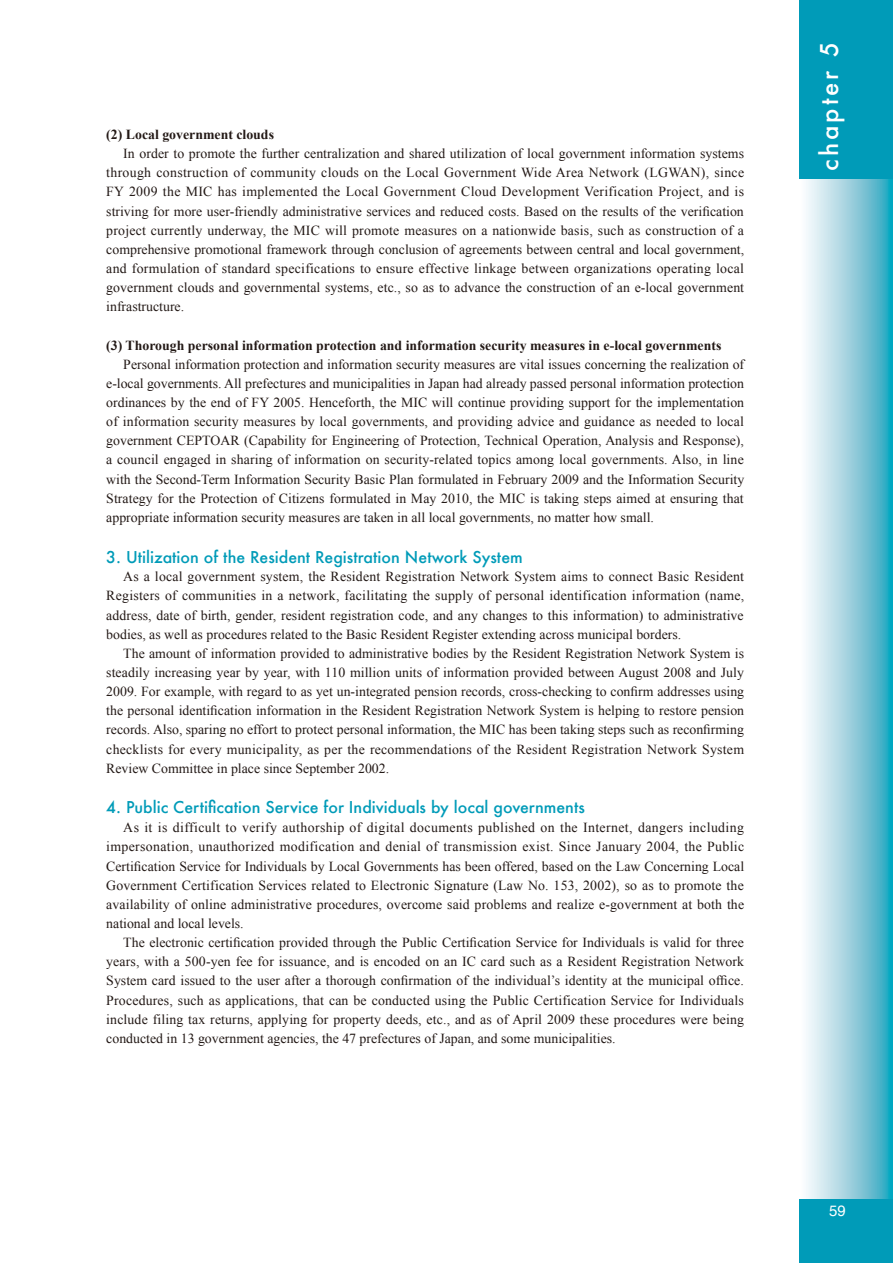
<style>
.page{position:relative;width:893px;height:1263px;background:#fff}
.page>*{position:absolute;margin:0;border:0;box-sizing:border-box;transform-origin:0 0}
.t1{font:500 24px "Futura";letter-spacing:.125em;color:#fff}
.t2{font:500 15.9px "Futura";color:#009bb8}
.t3{font:15px "Helvetica";color:#fff}
.t4{font:13.8px/19.2px "Times New Roman";color:#231916;text-align:justify}
.t5{font:700 13.8px "Times New Roman";color:#231916}
</style>
<div class="page">
<svg style="left:806px;top:179px;width:87px;height:1020px;background:#95d0dd"></svg>
<div style="left:799px;top:1199px;width:94px;height:64px;background:#009bb8"></div>
<div style="left:799px;top:0;width:94px;height:179px;background:#009bb8"></div>
<p class="t5" style="left:106px;top:125px;width:169px">(2) Local government clouds</p>
<p class="t4" style="left:106px;top:144px;width:639px;text-indent:17px">In order to promote the further centralization and shared utilization of local government information systems through construction of community clouds on the Local Government Wide Area Network (LGWAN), since FY 2009 the MIC has implemented the Local Government Cloud Development Verification Project, and is striving for more user-friendly administrative services and reduced costs. Based on the results of the verification project currently underway, the MIC will promote measures on a nationwide basis, such as construction of a comprehensive promotional framework through conclusion of agreements between central and local government, and formulation of standard specifications to ensure effective linkage between organizations operating local government clouds and governmental systems, etc., so as to advance the construction of an e-local government infrastructure.</p>
<p class="t5" style="left:106px;top:335px;width:617px">(3) Thorough personal information protection and information security measures in e-local governments</p>
<p class="t4" style="left:106px;top:354px;width:639px;text-indent:17px">Personal information protection and information security measures are vital issues concerning the realization of e-local governments. All prefectures and municipalities in Japan had already passed personal information protection ordinances by the end of FY 2005. Henceforth, the MIC will continue providing support for the implementation of information security measures by local governments, and providing advice and guidance as needed to local government CEPTOAR (Capability for Engineering of Protection, Technical Operation, Analysis and Response), a council engaged in sharing of information on security-related topics among local governments. Also, in line with the Second-Term Information Security Basic Plan formulated in February 2009 and the Information Security Strategy for the Protection of Citizens formulated in May 2010, the MIC is taking steps aimed at ensuring that appropriate information security measures are taken in all local governments, no matter how small.</p>
<p class="t2" style="left:106px;top:546px;width:418px">3. Utilization of the Resident Registration Network System</p>
<p class="t4" style="left:106px;top:567px;width:640px;text-indent:17px">As a local government system, the Resident Registration Network System aims to connect Basic Resident Registers of communities in a network, facilitating the supply of personal identification information (name, address, date of birth, gender, resident registration code, and any changes to this information) to administrative bodies, as well as procedures related to the Basic Resident Register extending across municipal borders.</p>
<p class="t4" style="left:106px;top:643px;width:639px;text-indent:17px">The amount of information provided to administrative bodies by the Resident Registration Network System is steadily increasing year by year, with 110 million units of information provided between August 2008 and July 2009. For example, with regard to as yet un-integrated pension records, cross-checking to confirm addresses using the personal identification information in the Resident Registration Network System is helping to restore pension records. Also, sparing no effort to protect personal information, the MIC has been taking steps such as reconfirming checklists for every municipality, as per the recommendations of the Resident Registration Network System Review Committee in place since September 2002.</p>
<p class="t2" style="left:106px;top:797px;width:480px">4. Public Certification Service for Individuals by local governments</p>
<p class="t4" style="left:106px;top:818px;width:639px;text-indent:17px">As it is difficult to verify authorship of digital documents published on the Internet, dangers including impersonation, unauthorized modification and denial of transmission exist. Since January 2004, the Public Certification Service for Individuals by Local Governments has been offered, based on the Law Concerning Local Government Certification Services related to Electronic Signature (Law No. 153, 2002), so as to promote the availability of online administrative procedures, overcome said problems and realize e-government at both the national and local levels.</p>
<p class="t4" style="left:106px;top:933px;width:639px;text-indent:17px">The electronic certification provided through the Public Certification Service for Individuals is valid for three years, with a 500-yen fee for issuance, and is encoded on an IC card such as a Resident Registration Network System card issued to the user after a thorough confirmation of the individual’s identity at the municipal office.<br>Procedures, such as applications, that can be conducted using the Public Certification Service for Individuals include filing tax returns, applying for property deeds, etc., and as of April 2009 these procedures were being conducted in 13 government agencies, the 47 prefectures of Japan, and some municipalities.</p>
<h1 class="t1" style="left:813px;top:171px;width:130px;rotate:-90deg">chapter 5</h1>
<p class="t3" style="left:829px;top:1199px;width:18px">59</p>
</div>
